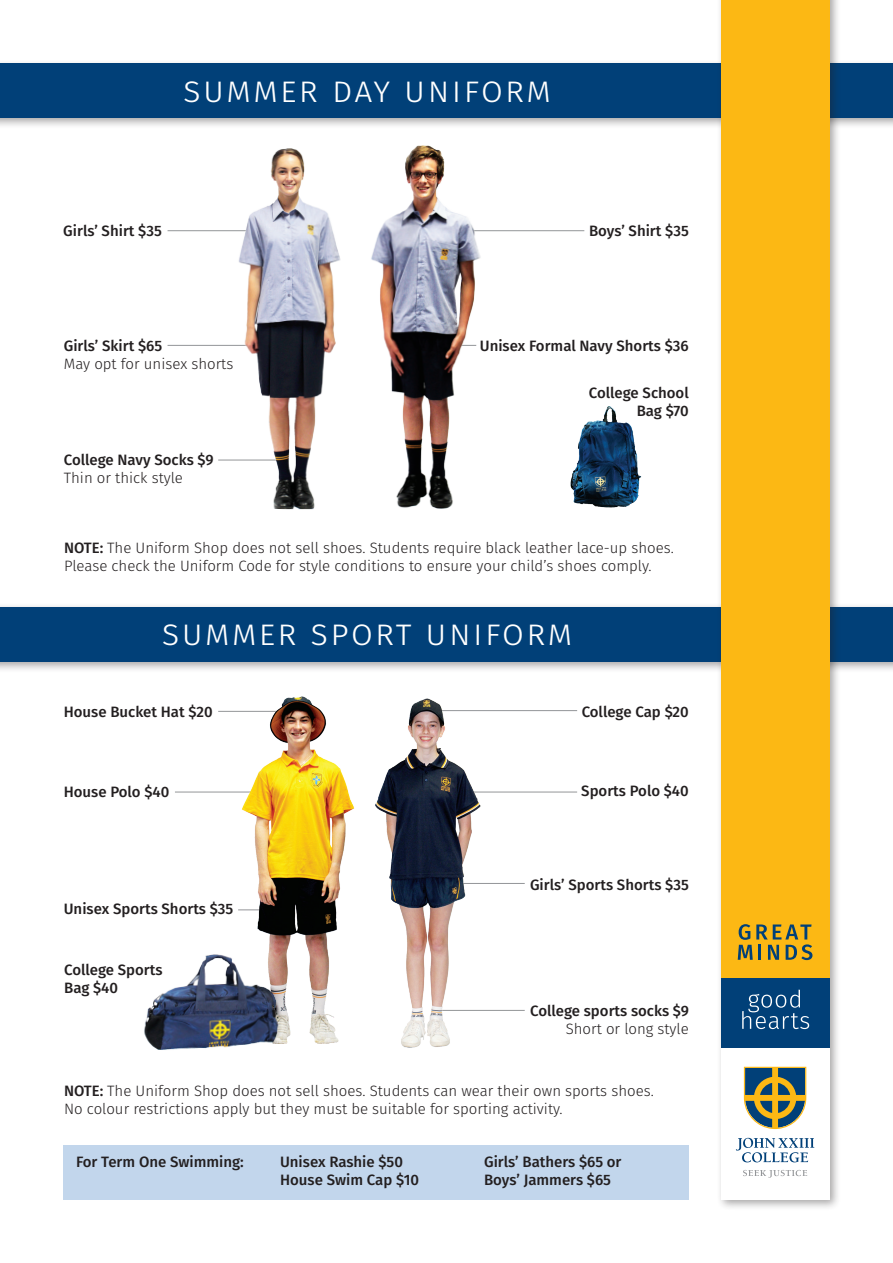
<style>
.page{position:relative;width:893px;height:1263px;background:#fff}
.page>*{position:absolute;margin:0;border:0;box-sizing:border-box;transform-origin:0 0}
.t1{font:300 36.3px "Fira Sans";letter-spacing:.05em;color:#fff}
.t2{font:300 15px/18px "Fira Sans";color:#231f20}
.t3{font:500 15px/18px "Fira Sans";color:#231f20}
.s1{font-weight:500}
</style>
<div class="page">
<div style="left:64px;top:1145px;width:625px;height:54px;background:#c2d6ec"></div>
<div style="left:0;top:59px;width:893px;height:71px;background:#231f20;opacity:.4"></div>
<div style="left:0;top:64px;width:893px;height:54px;background:#014078"></div>
<div style="left:0;top:602px;width:893px;height:71px;background:#231f20;opacity:.4"></div>
<div style="left:0;top:607px;width:893px;height:54px;background:#014078"></div>
<div style="left:716px;top:0;width:125px;height:1211px;background:#231f20;opacity:.4"></div>
<div style="left:721px;top:0;width:108px;height:1199px;background:#fff"></div>
<div style="left:721px;top:0;width:108px;height:1047px;background:#fcb814"></div>
<div style="left:721px;top:978px;width:108px;height:69px;background:#014078"></div>
<svg style="left:738px;top:924px;width:74px;height:36px"></svg>
<svg style="left:742px;top:990px;width:67px;height:39px"></svg>
<svg style="left:744px;top:1067px;width:62px;height:62px;background:#7a8161"></svg>
<svg style="left:743px;top:1170px;width:64px;height:8px"></svg>
<svg style="left:736px;top:1138px;width:78px;height:24px"></svg>
<hr style="left:168px;top:230px;width:107px;height:1px;background:#939598">
<hr style="left:175px;top:792px;width:100px;height:1px;background:#939598">
<hr style="left:168px;top:345px;width:107px;height:1px;background:#939598">
<hr style="left:452px;top:230px;width:132px;height:1px;background:#939598">
<hr style="left:452px;top:792px;width:125px;height:1px;background:#939598">
<hr style="left:435px;top:710px;width:142px;height:1px;background:#939598">
<hr style="left:452px;top:883px;width:73px;height:1px;background:#939598">
<hr style="left:439px;top:1010px;width:86px;height:1px;background:#939598">
<img style="left:196px;top:696px;width:159px;height:348px">
<img style="left:375px;top:698px;width:119px;height:350px">
<img style="left:570px;top:406px;width:72px;height:102px">
<img style="left:218px;top:148px;width:123px;height:361px">
<img style="left:371px;top:145px;width:129px;height:364px">
<img style="left:144px;top:948px;width:149px;height:102px">
<p class="t1" style="left:183px;top:63px;width:370px">summer day uniform</p>
<p class="t3" style="left:63px;top:221px;width:100px">Girls’ Shirt $35</p>
<p class="t3" style="left:589px;top:221px;width:101px">Boys’ Shirt $35</p>
<p class="t3" style="left:64px;top:336px;width:100px">Girls’ Skirt $65</p>
<p class="t2" style="left:64px;top:355px;width:171px">May opt for unisex shorts</p>
<p class="t3" style="left:64px;top:450px;width:151px">College Navy Socks $9</p>
<p class="t2" style="left:64px;top:469px;width:121px">Thin or thick style</p>
<p class="t3" style="left:480px;top:336px;width:210px">Unisex Formal Navy Shorts $36</p>
<p class="t3" style="left:589px;top:383px;width:101px;text-align:right">College School<br>Bag $70</p>
<p class="t2" style="left:64px;top:539px;width:611px"><span class="s1">NOTE:</span> The Uniform Shop does not sell shoes. Students require black leather lace-up shoes.<br>Please check the Uniform Code for style conditions to ensure your child’s shoes comply.</p>
<p class="t1" style="left:162px;top:606px;width:412px">summer sport uniform</p>
<p class="t3" style="left:64px;top:702px;width:150px">House Bucket Hat $20</p>
<p class="t3" style="left:582px;top:702px;width:109px">College Cap $20</p>
<p class="t3" style="left:64px;top:782px;width:107px">House Polo $40</p>
<p class="t3" style="left:581px;top:781px;width:109px">Sports Polo $40</p>
<p class="t3" style="left:64px;top:899px;width:171px">Unisex Sports Shorts $35</p>
<p class="t3" style="left:64px;top:960px;width:100px">College Sports<br>Bag $40</p>
<p class="t3" style="left:530px;top:875px;width:160px">Girls’ Sports Shorts $35</p>
<p class="t3" style="left:530px;top:1001px;width:160px">College sports socks $9</p>
<p class="t2" style="left:566px;top:1020px;width:125px">Short or long style</p>
<p class="t2" style="left:64px;top:1081px;width:591px"><span class="s1">NOTE:</span> The Uniform Shop does not sell shoes. Students can wear their own sports shoes.<br>No colour restrictions apply but they must be suitable for sporting activity.</p>
<p class="t3" style="left:76px;top:1152px;width:169px">For Term One Swimming:</p>
<p class="t3" style="left:280px;top:1152px;width:140px">Unisex Rashie $50<br>House Swim Cap $10</p>
<p class="t3" style="left:484px;top:1152px;width:139px">Girls’ Bathers $65 or<br>Boys’ Jammers $65</p>
</div>
